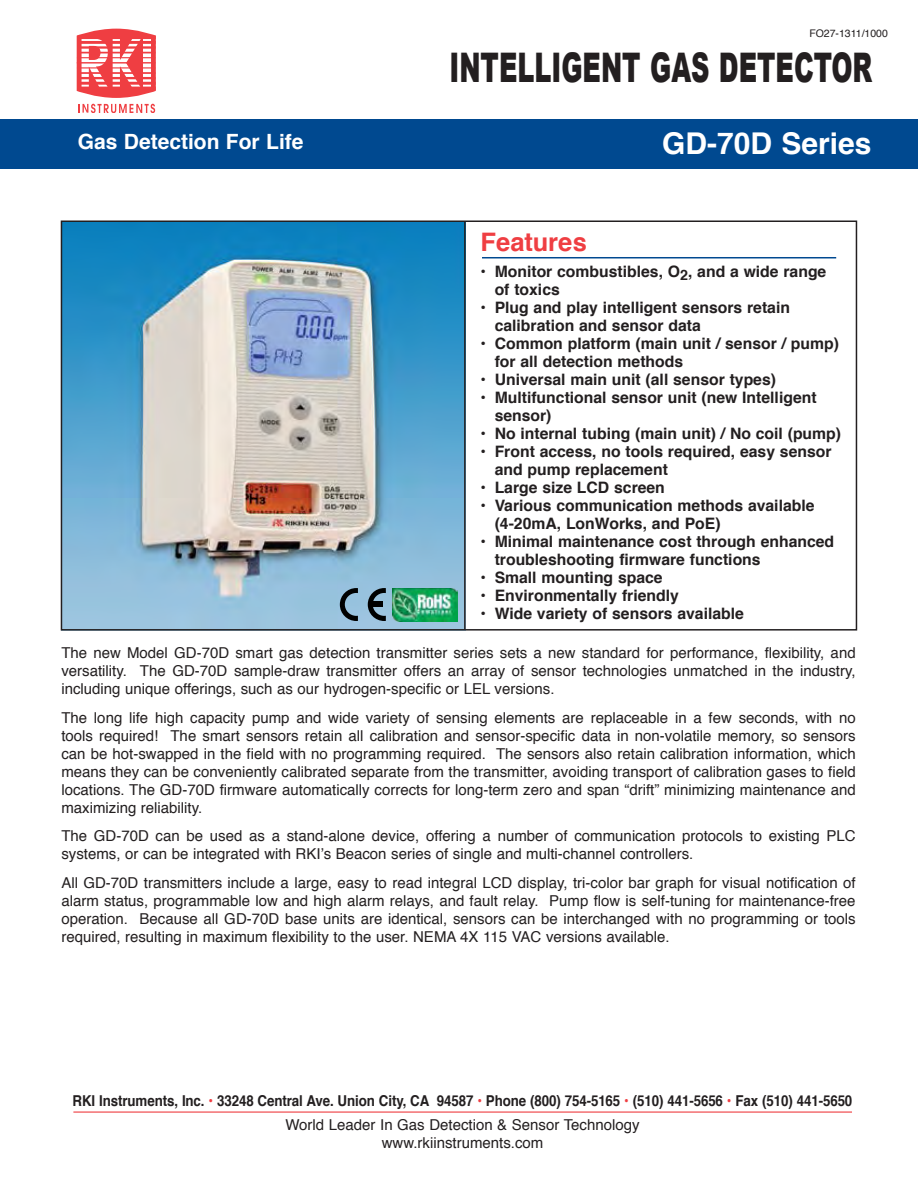
<style>
.page{position:relative;width:918px;height:1188px;background:#fff}
.page>*{position:absolute;margin:0;border:0;box-sizing:border-box;transform-origin:0 0}
.t1{font:900 40.8px "Arial";color:#231f20;scale:.62 1}
.t2{font:700 30px "Helvetica";color:#fff}
.t3{font:700 25.5px "Helvetica";letter-spacing:-.005em;color:#ef3e42}
.t4{font:700 21px "Helvetica";color:#fff}
.t5{font:700 15.75px/18px "Helvetica";color:#231f20}
.t6{font:15px/18px "Helvetica";color:#231f20;text-align:justify}
.t7{font:700 15px "Helvetica";letter-spacing:-.01em;color:#231f20;scale:.89 1}
.t8{font:10.5px "Helvetica";color:#231f20}
.s1{color:#ef3e42}
</style>
<div class="page">
<img style="left:64px;top:223px;width:400px;height:405px">
<hr style="left:482px;top:257px;width:354px;height:1px;background:#004990">
<hr style="left:464px;top:221px;width:2px;height:409px;background:#231f20">
<div style="left:61px;top:220px;width:796px;height:411px;border:2px solid #231f20"></div>
<svg style="left:340px;top:588px;width:18px;height:33px"></svg>
<svg style="left:368px;top:588px;width:18px;height:33px"></svg>
<div style="left:369px;top:602px;width:14px;height:5px;background:#000"></div>
<img style="left:392px;top:589px;width:65px;height:32px">
<div style="left:0;top:119px;width:918px;height:50px;background:#004990"></div>
<svg style="left:78px;top:104px;width:77px;height:9px"></svg>
<svg style="left:77px;top:29px;width:79px;height:69px"></svg>
<svg style="left:144px;top:39px;width:7px;height:48px"></svg>
<hr style="left:77px;top:36px;width:79px;height:3px;background:#ef3e42">
<hr style="left:77px;top:41px;width:79px;height:3px;background:#ef3e42">
<hr style="left:77px;top:46px;width:79px;height:3px;background:#ef3e42">
<hr style="left:77px;top:52px;width:79px;height:1px;background:#ef3e42">
<hr style="left:77px;top:57px;width:78px;height:1px;background:#ef3e42">
<hr style="left:77px;top:87px;width:79px;height:3px;background:#ef3e42">
<hr style="left:77px;top:82px;width:79px;height:3px;background:#ef3e42">
<hr style="left:77px;top:77px;width:79px;height:2px;background:#ef3e42">
<hr style="left:77px;top:72px;width:79px;height:2px;background:#ef3e42">
<hr style="left:77px;top:67px;width:78px;height:2px;background:#ef3e42">
<hr style="left:77px;top:63px;width:78px;height:1px;background:#ef3e42">
<hr style="left:73px;top:1112px;width:779px;height:1px;background:#ef3e42">
<p class="t8" style="left:809px;top:25px;width:80px">FO27-1311/1000</p>
<h1 class="t1" style="left:450px;top:38px;width:684px">INTELLIGENT GAS DETECTOR</h1>
<h3 class="t4" style="left:78px;top:125px;width:227px">Gas Detection For Life</h3>
<h2 class="t2" style="left:662px;top:119px;width:211px">GD-70D Series</h2>
<h3 class="t3" style="left:481px;top:222px;width:108px">Features</h3>
<p class="t5" style="left:495px;top:262px;width:333px;text-indent:-14px">• Monitor combustibles, O<sub>2</sub>, and a wide range of toxics</p>
<p class="t5" style="left:495px;top:298px;width:297px;text-indent:-14px">• Plug and play intelligent sensors retain calibration and sensor data</p>
<p class="t5" style="left:495px;top:334px;width:346px;text-indent:-14px">• Common platform (main unit / sensor / pump) for all detection methods</p>
<p class="t5" style="left:481px;top:370px;width:297px">• Universal main unit (all sensor types)</p>
<p class="t5" style="left:495px;top:388px;width:323px;text-indent:-14px">• Multifunctional sensor unit (new Intelligent sensor)</p>
<p class="t5" style="left:481px;top:424px;width:362px">• No internal tubing (main unit) / No coil (pump)</p>
<p class="t5" style="left:495px;top:442px;width:338px;text-indent:-14px">• Front access, no tools required, easy sensor and pump replacement</p>
<p class="t5" style="left:481px;top:478px;width:186px">• Large size LCD screen</p>
<p class="t5" style="left:495px;top:496px;width:321px;text-indent:-14px">• Various communication methods available (4-20mA, LonWorks, and PoE)</p>
<p class="t5" style="left:495px;top:532px;width:341px;text-indent:-14px">• Minimal maintenance cost through enhanced troubleshooting firmware functions</p>
<p class="t5" style="left:481px;top:568px;width:184px">• Small mounting space</p>
<p class="t5" style="left:481px;top:586px;width:200px">• Environmentally friendly</p>
<p class="t5" style="left:481px;top:604px;width:265px">• Wide variety of sensors available</p>
<p class="t6" style="left:61px;top:644px;width:796px">The new Model GD-70D smart gas detection transmitter series sets a new standard for performance, flexibility, and versatility. The GD-70D sample-draw transmitter offers an array of sensor technologies unmatched in the industry, including unique offerings, such as our hydrogen-specific or LEL versions.</p>
<p class="t6" style="left:61px;top:709px;width:796px">The long life high capacity pump and wide variety of sensing elements are replaceable in a few seconds, with no tools required! The smart sensors retain all calibration and sensor-specific data in non-volatile memory, so sensors can be hot-swapped in the field with no programming required. The sensors also retain calibration information, which means they can be conveniently calibrated separate from the transmitter, avoiding transport of calibration gases to field locations. The GD-70D firmware automatically corrects for long-term zero and span “drift” minimizing maintenance and maximizing reliability.</p>
<p class="t6" style="left:61px;top:828px;width:796px">The GD-70D can be used as a stand-alone device, offering a number of communication protocols to existing PLC systems, or can be integrated with RKI’s Beacon series of single and multi-channel controllers.</p>
<p class="t6" style="left:61px;top:874px;width:796px">All GD-70D transmitters include a large, easy to read integral LCD display, tri-color bar graph for visual notification of alarm status, programmable low and high alarm relays, and fault relay. Pump flow is self-tuning for maintenance-free operation. Because all GD-70D base units are identical, sensors can be interchanged with no programming or tools required, resulting in maximum flexibility to the user. NEMA 4X 115 VAC versions available.</p>
<p class="t7" style="left:73px;top:1088px;width:878px">RKI Instruments, Inc. <span class="s1">•</span> 33248 Central Ave. Union City, CA 94587 <span class="s1">•</span> Phone (800) 754-5165 <span class="s1">•</span> (510) 441-5656 <span class="s1">•</span> Fax (510) 441-5650</p>
<p class="t6" style="left:285px;top:1116px;width:356px;text-align:center">World Leader In Gas Detection &amp; Sensor Technology www.rkiinstruments.com</p>
</div>
